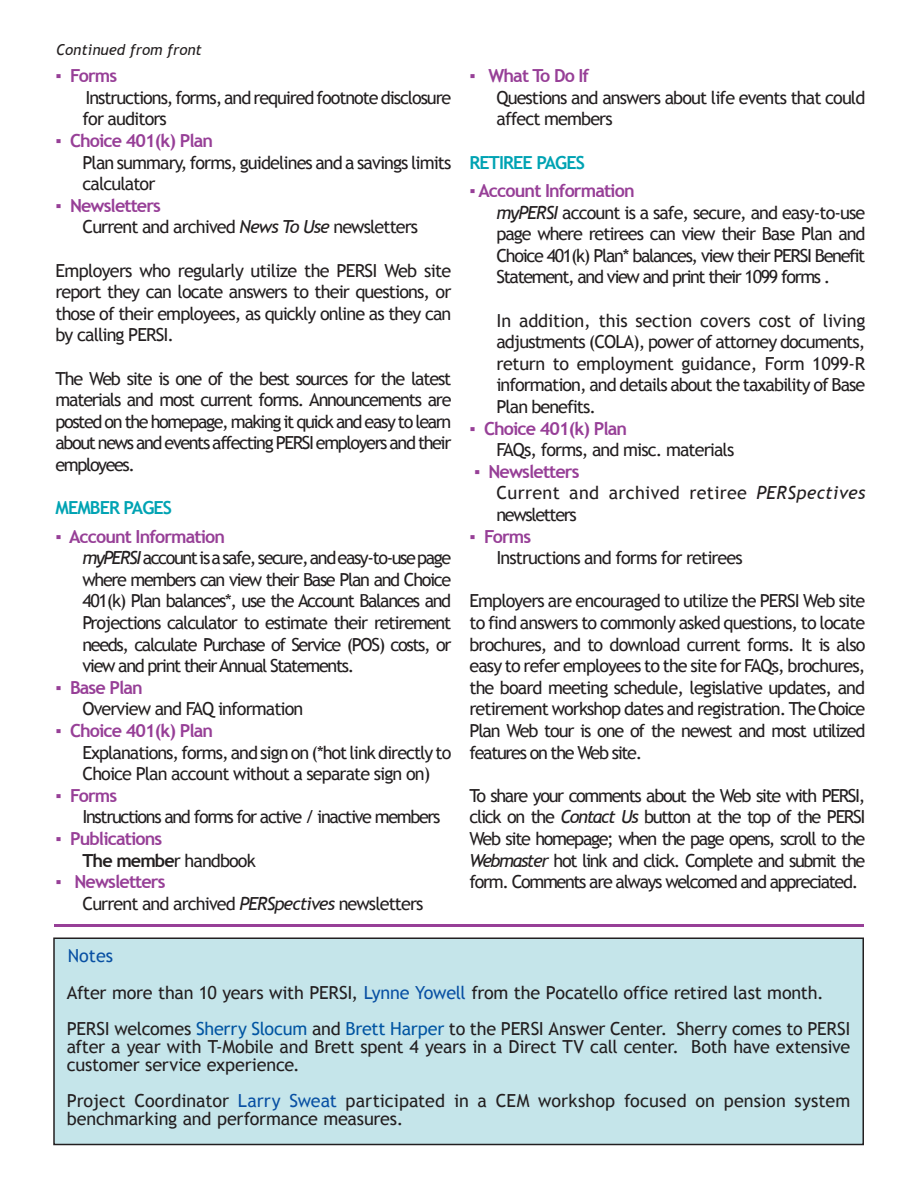
<style>
.page{position:relative;width:918px;height:1188px;background:#fff}
.page>*{position:absolute;margin:0;border:0;box-sizing:border-box;transform-origin:0 0}
.Newsletter_Body_Text{font:18px/21.6px "Trebuchet MS";letter-spacing:-.05em;color:#231f20;text-align:justify}
.t1{font:700 18px "Trebuchet MS";letter-spacing:-.05em;color:#973f97}
.Newsletter_Body_Text-2{font:18px/18px "Trebuchet MS";letter-spacing:-.005em;color:#231f20}
.Newsletter_Body_Text-3{font:18px "Trebuchet MS";letter-spacing:-.02em;color:#231f20}
.Newsletter_Body_Text-4{font:18px/21.6px "Trebuchet MS";letter-spacing:.02em;color:#231f20}
.Newsletter_Body_Text-5{font:18px "Trebuchet MS";letter-spacing:-.075em;color:#231f20}
.t2{font:700 18px "Trebuchet MS";letter-spacing:-.05em;color:#00a3b3}
.Newsletter_Body_Text-6{font:18px "Trebuchet MS";color:#0850a3}
.Body_text{font:italic 15px "Trebuchet MS";color:#231f20}
.s1{font-style:italic}
.s2{font-weight:700}
.s3{color:#0850a3}
.s4{color:#0155a2}
</style>
<div class="page">
<hr style="left:54px;top:924px;width:810px;height:3px;background:#973f97">
<div style="left:54px;top:938px;width:809px;height:206px;background:#c5e5ea"></div>
<div style="left:53px;top:938px;width:811px;height:207px;border:2px solid #231f20"></div>
<p class="Body_text" style="left:56px;top:40px;width:147px">Continued from front</p>
<p class="t1" style="left:56px;top:65px;width:63px">▪ Forms</p>
<p class="Newsletter_Body_Text" style="left:82px;top:87px;width:370px">Instructions, forms, and required footnote disclosure for auditors</p>
<p class="t1" style="left:56px;top:129px;width:159px">▪ Choice 401(k) Plan</p>
<p class="Newsletter_Body_Text" style="left:82px;top:152px;width:370px">Plan summary, forms, guidelines and a savings limits calculator</p>
<p class="t1" style="left:56px;top:194px;width:107px">▪ Newsletters</p>
<p class="Newsletter_Body_Text" style="left:82px;top:217px;width:337px">Current and archived <span class="s1">News To Use</span> newsletters</p>
<p class="Newsletter_Body_Text" style="left:56px;top:260px;width:397px">Employers who regularly utilize the PERSI Web site report they can locate answers to their questions, or those of their employees, as quickly online as they can by calling PERSI.</p>
<p class="Newsletter_Body_Text" style="left:56px;top:368px;width:398px">The Web site is one of the best sources for the latest materials and most current forms. Announcements are posted on the homepage, making it quick and easy to learn about news and events affecting PERSI employers and their employees.</p>
<p class="t2" style="left:56px;top:497px;width:118px">MEMBER PAGES</p>
<p class="t1" style="left:56px;top:525px;width:171px">▪ Account Information</p>
<p class="Newsletter_Body_Text" style="left:82px;top:547px;width:370px"><span class="s1">myPERSI</span> account is a safe, secure, and easy-to-use page where members can view their Base Plan and Choice 401(k) Plan balances*, use the Account Balances and Projections calculator to estimate their retirement needs, calculate Purchase of Service (POS) costs, or view and print their Annual Statements.</p>
<p class="t1" style="left:56px;top:676px;width:89px">▪ Base Plan</p>
<p class="Newsletter_Body_Text" style="left:82px;top:698px;width:222px">Overview and FAQ information</p>
<p class="t1" style="left:56px;top:719px;width:159px">▪ Choice 401(k) Plan</p>
<p class="Newsletter_Body_Text" style="left:82px;top:742px;width:370px">Explanations, forms, and sign on (*hot link directly to<br>Choice Plan account without a separate sign on)</p>
<p class="t1" style="left:56px;top:784px;width:63px">▪ Forms</p>
<p class="Newsletter_Body_Text-5" style="left:82px;top:806px;width:360px">Instructions and forms for active / inactive members</p>
<p class="t1" style="left:56px;top:827px;width:108px">▪ Publications</p>
<p class="Newsletter_Body_Text" style="left:82px;top:850px;width:175px"><span class="s2">The membe</span>r handbook</p>
<p class="t1" style="left:56px;top:871px;width:111px">▪ Newsletters</p>
<p class="Newsletter_Body_Text" style="left:82px;top:893px;width:342px">Current and archived <span class="s1">PERSpectives</span> newsletters</p>
<p class="t1" style="left:470px;top:65px;width:121px">▪ What To Do If</p>
<p class="Newsletter_Body_Text" style="left:496px;top:87px;width:370px">Questions and answers about life events that could affect members</p>
<p class="t2" style="left:470px;top:151px;width:117px">RETIREE PAGES</p>
<p class="t1" style="left:470px;top:179px;width:167px">▪ Account Information</p>
<p class="Newsletter_Body_Text" style="left:496px;top:202px;width:371px"><span class="s1">myPERSI</span> account is a safe, secure, and easy-to-use page where retirees can view their Base Plan and Choice 401(k) Plan* balances, view their PERSI Benefit Statement, and view and print their 1099 forms .</p>
<p class="Newsletter_Body_Text" style="left:496px;top:310px;width:370px">In addition, this section covers cost of living adjustments (COLA), power of attorney documents, return to employment guidance, Form 1099-R information, and details about the taxability of Base Plan benefits.</p>
<p class="t1" style="left:470px;top:417px;width:159px">▪ Choice 401(k) Plan</p>
<p class="Newsletter_Body_Text" style="left:496px;top:439px;width:239px">FAQs, forms, and misc. materials</p>
<p class="t1" style="left:474px;top:460px;width:107px">▪ Newsletters</p>
<p class="Newsletter_Body_Text-4" style="left:496px;top:482px;width:370px">Current and archived retiree <span class="s1">PERSpectives </span>newsletters</p>
<p class="t1" style="left:470px;top:525px;width:63px">▪ Forms</p>
<p class="Newsletter_Body_Text" style="left:496px;top:547px;width:248px">Instructions and forms for retirees</p>
<p class="Newsletter_Body_Text" style="left:470px;top:590px;width:397px">Employers are encouraged to utilize the PERSI Web site to find answers to commonly asked questions, to locate brochures, and to download current forms. It is also easy to refer employees to the site for FAQs, brochures, the board meeting schedule, legislative updates, and retirement workshop dates and registration. The Choice Plan Web tour is one of the newest and most utilized features on the Web site.</p>
<p class="Newsletter_Body_Text" style="left:470px;top:785px;width:397px">To share your comments about the Web site with PERSI, click on the <span class="s1">Contact Us</span> button at the top of the PERSI Web site homepage; when the page opens, scroll to the <span class="s1">Webmaster</span> hot link and click. Complete and submit the form. Comments are always welcomed and appreciated.</p>
<p class="Newsletter_Body_Text-6" style="left:68px;top:945px;width:47px">Notes</p>
<p class="Newsletter_Body_Text-3" style="left:67px;top:982px;width:758px">After more than 10 years with PERSI, <span class="s3">Lynne Yowell</span> from the Pocatello office retired last month.</p>
<p class="Newsletter_Body_Text" style="left:67px;top:1020px;width:785px;line-height:18px">PERSI welcomes <span class="s4">Sherry Slocum</span> and <span class="s4">Brett Harper</span> to the PERSI Answer Center. Sherry comes to PERSI after a year with T-Mobile and Brett spent 4 years in a Direct TV call center. Both have extensive customer service experience.</p>
<p class="Newsletter_Body_Text-2" style="left:67px;top:1092px;width:785px">Project Coordinator <span class="s3">Larry Sweat</span> participated in a CEM workshop focused on pension system benchmarking and performance measures.</p>
</div>
